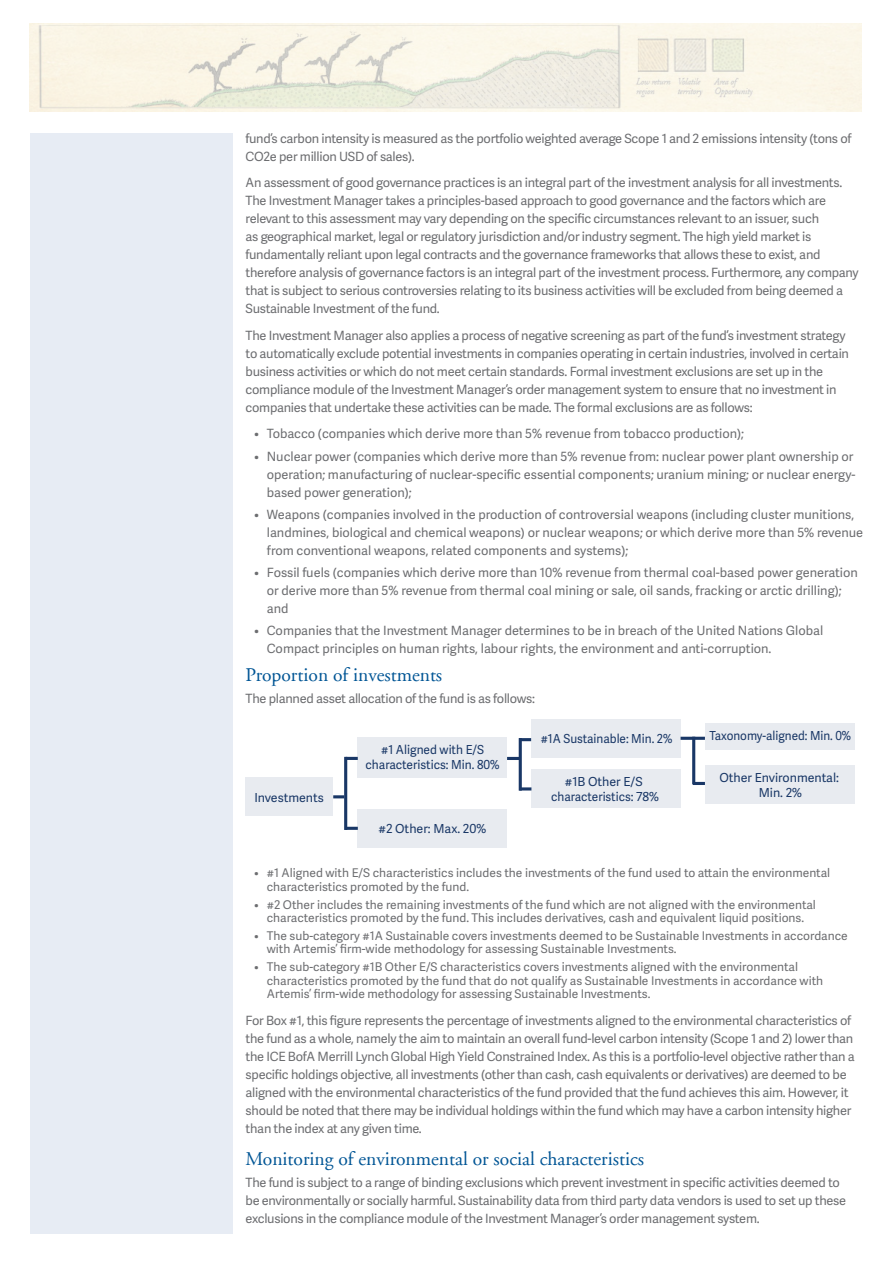
<style>
.page{position:relative;width:893px;height:1263px;background:#fff}
.page>*{position:absolute;margin:0;border:0;box-sizing:border-box;transform-origin:0 0}
.t1{font:19.5px "Adobe Garamond";color:#005595}
.t2{font:12.75px/18px "Adelle Sans";letter-spacing:-.02em;color:#6c6d70}
.t3{font:12.75px/18px "Adelle Sans";color:#6c6d70}
.t4{font:12.45px/15px "Adelle Sans";color:#193766;text-align:center}
.t5{font:12.45px "Adelle Sans";color:#193766;scale:.95 1}
.t6{font:12.45px/15px "Adelle Sans";color:#193766;text-align:center;scale:.96 1}
.t7{font:12.45px "Adelle Sans";color:#193766;scale:.94 1}
.t8{font:12px/13.5px "Adelle Sans";color:#6c6d70}
</style>
<div class="page">
<div style="left:30px;top:133px;width:202px;height:1100px;background:#e7ecf4"></div>
<div style="left:531px;top:769px;width:149px;height:39px;background:#e8ebf0"></div>
<div style="left:358px;top:737px;width:149px;height:41px;background:#e8ebf0"></div>
<div style="left:358px;top:809px;width:149px;height:39px;background:#e8ebf0"></div>
<div style="left:246px;top:778px;width:87px;height:38px;background:#e8ebf0"></div>
<svg style="left:333px;top:795px;width:11px;height:3px"></svg>
<hr style="left:344px;top:757px;width:3px;height:73px;background:#193766">
<svg style="left:347px;top:827px;width:11px;height:3px"></svg>
<svg style="left:347px;top:757px;width:11px;height:3px"></svg>
<div style="left:531px;top:719px;width:149px;height:38px;background:#e8ebf0"></div>
<svg style="left:507px;top:757px;width:12px;height:3px"></svg>
<hr style="left:519px;top:738px;width:3px;height:53px;background:#193766">
<svg style="left:521px;top:787px;width:10px;height:3px"></svg>
<svg style="left:522px;top:738px;width:9px;height:3px"></svg>
<div style="left:705px;top:765px;width:150px;height:39px;background:#e8ebf0"></div>
<div style="left:705px;top:723px;width:150px;height:26px;background:#e8ebf0"></div>
<hr style="left:681px;top:737px;width:24px;height:3px;background:#193766">
<hr style="left:692px;top:737px;width:3px;height:47px;background:#193766">
<svg style="left:693px;top:782px;width:12px;height:3px"></svg>
<img style="left:30px;top:23px;width:831px;height:88px">
<p class="t2" style="left:246px;top:129px;width:607px">fund’s carbon intensity is measured as the portfolio weighted average Scope 1 and 2 emissions intensity (tons of<br>CO2e per million USD of sales).</p>
<p class="t2" style="left:246px;top:173px;width:614px">An assessment of good governance practices is an integral part of the investment analysis for all investments.<br>The Investment Manager takes a principles-based approach to good governance and the factors which are relevant to this assessment may vary depending on the specific circumstances relevant to an issuer, such<br>as geographical market, legal or regulatory jurisdiction and/or industry segment. The high yield market is fundamentally reliant upon legal contracts and the governance frameworks that allows these to exist, and therefore analysis of governance factors is an integral part of the investment process. Furthermore, any company that is subject to serious controversies relating to its business activities will be excluded from being deemed a Sustainable Investment of the fund.</p>
<p class="t2" style="left:246px;top:326px;width:605px">The Investment Manager also applies a process of negative screening as part of the fund’s investment strategy to automatically exclude potential investments in companies operating in certain industries, involved in certain business activities or which do not meet certain standards. Formal investment exclusions are set up in the compliance module of the Investment Manager’s order management system to ensure that no investment in companies that undertake these activities can be made. The formal exclusions are as follows:</p>
<p class="t3" style="left:254px;top:424px;width:491px">• Tobacco (companies which derive more than 5% revenue from tobacco production);</p>
<p class="t3" style="left:267px;top:447px;width:590px;text-indent:-13px">• Nuclear power (companies which derive more than 5% revenue from: nuclear power plant ownership or operation; manufacturing of nuclear-specific essential components; uranium mining; or nuclear energy&shy;based power generation);</p>
<p class="t3" style="left:267px;top:505px;width:598px;text-indent:-13px">• Weapons (companies involved in the production of controversial weapons (including cluster munitions, landmines, biological and chemical weapons) or nuclear weapons; or which derive more than 5% revenue from conventional weapons, related components and systems);</p>
<p class="t3" style="left:267px;top:563px;width:593px;text-indent:-13px">• Fossil fuels (companies which derive more than 10% revenue from thermal coal-based power generation or derive more than 5% revenue from thermal coal mining or sale, oil sands, fracking or arctic drilling); and</p>
<p class="t3" style="left:267px;top:621px;width:558px;text-indent:-13px">• Companies that the Investment Manager determines to be in breach of the United Nations Global<br>Compact principles on human rights, labour rights, the environment and anti-corruption.</p>
<h1 class="t1" style="left:246px;top:664px;width:198px">Proportion of investments</h1>
<p class="t2" style="left:246px;top:689px;width:291px">The planned asset allocation of the fund is as follows:</p>
<p class="t6" style="left:365px;top:742px;width:141px">#1 Aligned with E/S characteristics: Min. 80%</p>
<p class="t5" style="left:541px;top:730px;width:140px">#1A Sustainable: Min. 2%</p>
<p class="t4" style="left:565px;top:773px;width:79px">#1B Other E/S</p>
<p class="t4" style="left:254px;top:789px;width:71px">Investments</p>
<p class="t5" style="left:551px;top:787px;width:115px">characteristics: 78%</p>
<p class="t4" style="left:378px;top:821px;width:109px">#2 Other: Max. 20%</p>
<p class="t7" style="left:710px;top:726px;width:152px">Taxonomy-aligned: Min. 0%</p>
<p class="t4" style="left:719px;top:770px;width:121px">Other Environmental:<br>Min. 2%</p>
<p class="t8" style="left:267px;top:866px;width:565px;text-indent:-13px">• #1 Aligned with E/S characteristics includes the investments of the fund used to attain the environmental characteristics promoted by the fund.</p>
<p class="t8" style="left:254px;top:897px;width:563px;text-align:center">• #2 Other includes the remaining investments of the fund which are not aligned with the environmental characteristics promoted by the fund. This includes derivatives, cash and equivalent liquid positions.</p>
<p class="t8" style="left:267px;top:928px;width:582px;text-indent:-13px">• The sub-category #1A Sustainable covers investments deemed to be Sustainable Investments in accordance with Artemis’ firm-wide methodology for assessing Sustainable Investments.</p>
<p class="t8" style="left:267px;top:960px;width:558px;text-indent:-13px">• The sub-category #1B Other E/S characteristics covers investments aligned with the environmental characteristics promoted by the fund that do not qualify as Sustainable Investments in accordance with<br>Artemis’ firm-wide methodology for assessing Sustainable Investments.</p>
<p class="t2" style="left:246px;top:1011px;width:611px">For Box #1, this figure represents the percentage of investments aligned to the environmental characteristics of the fund as a whole, namely the aim to maintain an overall fund-level carbon intensity (Scope 1 and 2) lower than the ICE BofA Merrill Lynch Global High Yield Constrained Index. As this is a portfolio-level objective rather than a specific holdings objective, all investments (other than cash, cash equivalents or derivatives) are deemed to be aligned with the environmental characteristics of the fund provided that the fund achieves this aim. However, it should be noted that there may be individual holdings within the fund which may have a carbon intensity higher than the index at any given time.</p>
<h1 class="t1" style="left:246px;top:1148px;width:400px">Monitoring of environmental or social characteristics</h1>
<p class="t2" style="left:246px;top:1173px;width:602px">The fund is subject to a range of binding exclusions which prevent investment in specific activities deemed to be environmentally or socially harmful. Sustainability data from third party data vendors is used to set up these exclusions in the compliance module of the Investment Manager’s order management system.</p>
</div>
